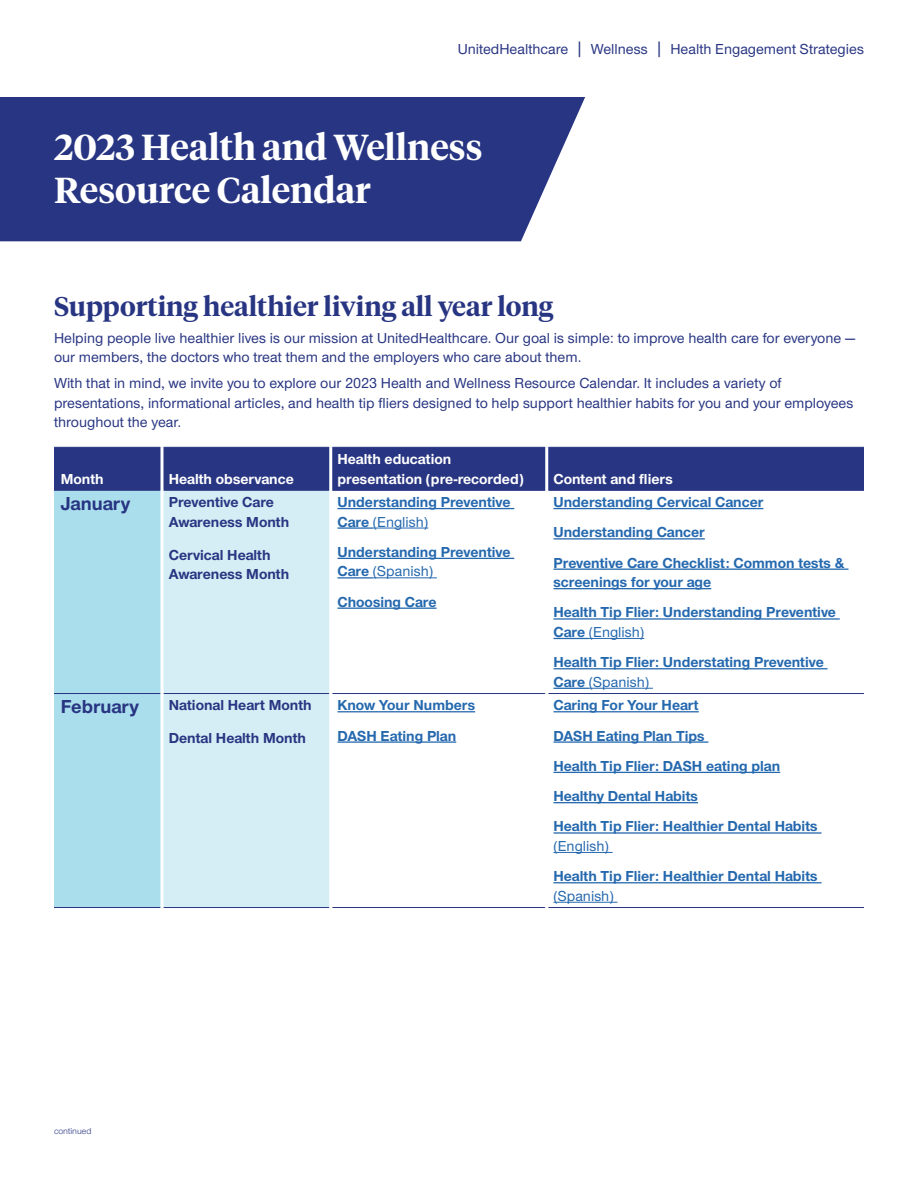
<style>
.page{position:relative;width:918px;height:1188px;background:#fff}
.page>*{position:absolute;margin:0;border:0;box-sizing:border-box;transform-origin:0 0}
.t1{font:600 36px/43.2px "UHC Serif Headline";color:#fff}
.t2{font:600 27px "UHC Serif Headline";color:#283582}
.t3{font:700 19.5px "UHC Sans";color:#283582}
.t4{font:700 15px/30.3px "UHC Sans";color:#2468ae}
.t5{font:500 15px/19.5px "UHC Sans";color:#283582}
.t6{font:700 15px/19.5px "UHC Sans";color:#283582}
.t7{font:700 15px/19.5px "UHC Sans";color:#fff}
.t8{font:500 15px "UHC Sans";color:#2468ae}
.t9{font:9px "UHC Sans";color:#283582}
.s1{font-size:18.75px}
.s2{font-weight:500}
.s3{font-weight:700}
</style>
<div class="page">
<div style="left:0;top:97px;width:585px;height:144px;background:#283582"></div>
<div style="left:54px;top:448px;width:810px;height:42px;background:#283582"></div>
<div style="left:54px;top:491px;width:106px;height:416px;background:#aadeed"></div>
<div style="left:164px;top:491px;width:165px;height:416px;background:#d5eef5"></div>
<hr style="left:54px;top:447px;width:106px;height:1px;background:#283582">
<hr style="left:164px;top:447px;width:165px;height:1px;background:#283582">
<hr style="left:332px;top:447px;width:213px;height:1px;background:#283582">
<hr style="left:548px;top:447px;width:316px;height:1px;background:#283582">
<hr style="left:54px;top:490px;width:106px;height:1px;background:#283582">
<hr style="left:164px;top:490px;width:165px;height:1px;background:#283582">
<hr style="left:332px;top:490px;width:213px;height:1px;background:#283582">
<hr style="left:548px;top:490px;width:316px;height:1px;background:#283582">
<hr style="left:54px;top:693px;width:106px;height:1px;background:#283582">
<hr style="left:164px;top:693px;width:165px;height:1px;background:#283582">
<hr style="left:332px;top:693px;width:213px;height:1px;background:#283582">
<hr style="left:548px;top:693px;width:316px;height:1px;background:#283582">
<hr style="left:54px;top:907px;width:106px;height:1px;background:#283582">
<hr style="left:164px;top:907px;width:165px;height:1px;background:#283582">
<hr style="left:332px;top:907px;width:213px;height:1px;background:#283582">
<hr style="left:548px;top:907px;width:316px;height:1px;background:#283582">
<svg style="left:160px;top:447px;width:4px;height:43px"></svg>
<hr style="left:329px;top:447px;width:3px;height:43px;background:#fff">
<hr style="left:545px;top:447px;width:3px;height:43px;background:#fff">
<svg style="left:160px;top:490px;width:4px;height:204px"></svg>
<svg style="left:160px;top:694px;width:4px;height:214px"></svg>
<hr style="left:338px;top:508px;width:176px;height:1px;background:#2468ae">
<hr style="left:338px;top:527px;width:35px;height:2px;background:#2468ae">
<hr style="left:373px;top:528px;width:55px;height:1px;background:#2468ae">
<hr style="left:338px;top:558px;width:176px;height:1px;background:#2468ae">
<hr style="left:338px;top:577px;width:35px;height:2px;background:#2468ae">
<hr style="left:373px;top:577px;width:64px;height:1px;background:#2468ae">
<hr style="left:338px;top:608px;width:99px;height:1px;background:#2468ae">
<hr style="left:554px;top:508px;width:209px;height:1px;background:#2468ae">
<hr style="left:554px;top:538px;width:151px;height:2px;background:#2468ae">
<hr style="left:554px;top:569px;width:295px;height:1px;background:#2468ae">
<hr style="left:554px;top:588px;width:157px;height:1px;background:#2468ae">
<hr style="left:554px;top:618px;width:286px;height:2px;background:#2468ae">
<hr style="left:554px;top:638px;width:35px;height:1px;background:#2468ae">
<hr style="left:589px;top:638px;width:55px;height:1px;background:#2468ae">
<hr style="left:554px;top:668px;width:274px;height:1px;background:#2468ae">
<hr style="left:554px;top:688px;width:35px;height:1px;background:#2468ae">
<hr style="left:589px;top:688px;width:64px;height:1px;background:#2468ae">
<hr style="left:338px;top:711px;width:137px;height:1px;background:#2468ae">
<hr style="left:338px;top:741px;width:118px;height:2px;background:#2468ae">
<hr style="left:554px;top:711px;width:145px;height:1px;background:#2468ae">
<hr style="left:554px;top:741px;width:154px;height:2px;background:#2468ae">
<hr style="left:554px;top:772px;width:226px;height:1px;background:#2468ae">
<hr style="left:554px;top:802px;width:144px;height:1px;background:#2468ae">
<hr style="left:554px;top:832px;width:268px;height:2px;background:#2468ae">
<hr style="left:554px;top:852px;width:59px;height:1px;background:#2468ae">
<hr style="left:554px;top:882px;width:268px;height:1px;background:#2468ae">
<hr style="left:554px;top:902px;width:64px;height:1px;background:#2468ae">
<p class="t5" style="left:458px;top:39px;width:408px">UnitedHealthcare <span class="s1">|</span> Wellness <span class="s1">|</span> Health Engagement Strategies</p>
<h1 class="t1" style="left:54px;top:124px;width:430px">2023 Health and Wellness<br>Resource Calendar</h1>
<h2 class="t2" style="left:54px;top:288px;width:501px">Supporting healthier living all year long</h2>
<p class="t5" style="left:54px;top:327px;width:803px">Helping people live healthier lives is our mission at UnitedHealthcare. Our goal is simple: to improve health care for everyone — our members, the doctors who treat them and the employers who care about them.</p>
<p class="t5" style="left:54px;top:373px;width:801px">With that in mind, we invite you to explore our 2023 Health and Wellness Resource Calendar. It includes a variety of presentations, informational articles, and health tip fliers designed to help support healthier habits for you and your employees throughout the year.</p>
<p class="t7" style="left:61px;top:468px;width:44px">Month</p>
<p class="t7" style="left:169px;top:468px;width:127px">Health observance</p>
<p class="t7" style="left:338px;top:449px;width:188px">Health education presentation (pre-recorded)</p>
<p class="t7" style="left:554px;top:468px;width:121px">Content and fliers</p>
<h3 class="t3" style="left:61px;top:490px;width:71px">January</h3>
<p class="t6" style="left:169px;top:492px;width:122px">Preventive Care<br>Awareness Month</p>
<p class="t6" style="left:169px;top:544px;width:122px">Cervical Health<br>Awareness Month</p>
<p class="t4" style="left:338px;top:492px;width:175px;line-height:19.5px">Understanding Preventive<br>Care <span class="s2">(English)</span></p>
<p class="t4" style="left:338px;top:542px;width:175px;line-height:19.5px">Understanding Preventive<br>Care <span class="s2">(Spanish)</span></p>
<p class="t4" style="left:338px;top:586px;width:101px">Choosing Care</p>
<p class="t4" style="left:554px;top:486px;width:293px">Understanding Cervical Cancer<br>Understanding Cancer<br>Preventive Care Checklist: Common tests &amp;</p>
<p class="t4" style="left:554px;top:567px;width:284px">screenings for your age<br>Health Tip Flier: Understanding Preventive</p>
<p class="t4" style="left:554px;top:616px;width:272px">Care <span class="s2">(English)<br></span>Health Tip Flier: Understating Preventive</p>
<p class="t8" style="left:554px;top:672px;width:97px"><span class="s3">Care</span> (Spanish)</p>
<h3 class="t3" style="left:61px;top:694px;width:80px">February</h3>
<p class="t6" style="left:169px;top:695px;width:145px">National Heart Month</p>
<p class="t6" style="left:169px;top:728px;width:139px">Dental Health Month</p>
<p class="t4" style="left:338px;top:690px;width:139px">Know Your Numbers<br>DASH Eating Plan</p>
<p class="t4" style="left:554px;top:690px;width:266px">Caring For Your Heart<br>DASH Eating Plan Tips<br>Health Tip Flier: DASH eating plan<br>Healthy Dental Habits<br>Health Tip Flier: Healthier Dental Habits</p>
<p class="t8" style="left:554px;top:836px;width:57px">(English)</p>
<p class="t4" style="left:554px;top:861px;width:266px">Health Tip Flier: Healthier Dental Habits</p>
<p class="t8" style="left:554px;top:886px;width:62px">(Spanish)</p>
<p class="t9" style="left:54px;top:1125px;width:39px">continued</p>
</div>
